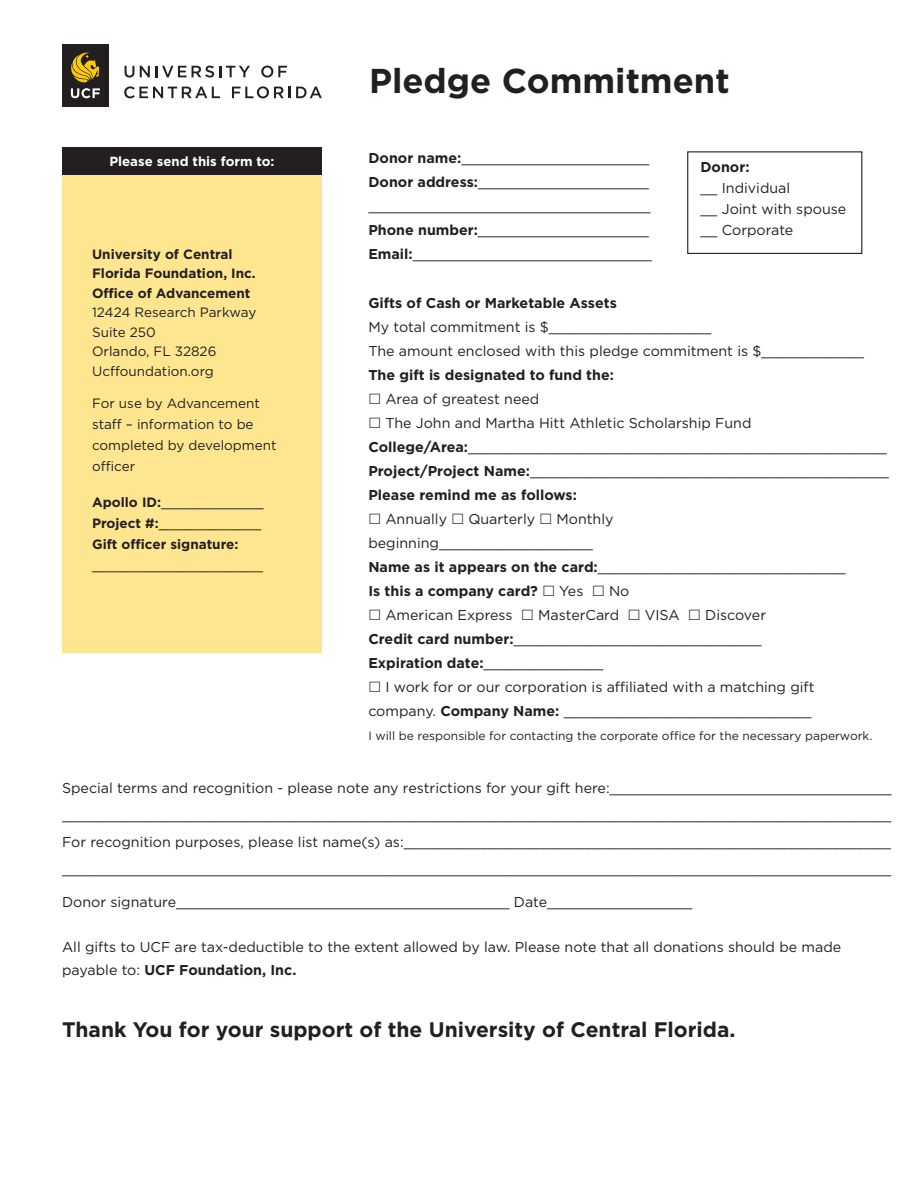
<style>
.page{position:relative;width:918px;height:1188px;background:#fff}
.page>*{position:absolute;margin:0;border:0;box-sizing:border-box;transform-origin:0 0}
.t1{font:700 34.5px "Gotham";color:#231f20}
.t2{font:700 21px "Gotham";color:#231f20}
.t3{font:14.25px/24px "Gotham";color:#231f20}
.t4{font:700 14.25px "Gotham";color:#231f20}
.t5{font:13.5px "Gotham";color:#231f20}
.t6{font:700 13.5px/19.5px "Gotham";color:#231f20}
.t7{font:700 13.2px "Gotham";color:#fff}
.t8{font:12px "Gotham";color:#231f20}
.s1{font-weight:700;font-size:13.5px}
.s2{font-weight:700}
.s3{font-weight:400}
</style>
<div class="page">
<div style="left:62px;top:147px;width:260px;height:506px;background:#fee691"></div>
<div style="left:62px;top:147px;width:260px;height:28px;background:#231f20"></div>
<div style="left:687px;top:151px;width:175px;height:103px;border:1px solid #231f20"></div>
<div style="left:62px;top:44px;width:46px;height:62px;background:#231f20"></div>
<svg style="left:71px;top:88px;width:29px;height:10px"></svg>
<svg style="left:71px;top:52px;width:28px;height:30px"></svg>
<svg style="left:125px;top:66px;width:9px;height:12px"></svg>
<svg style="left:140px;top:66px;width:110px;height:12px"></svg>
<svg style="left:261px;top:66px;width:26px;height:12px"></svg>
<svg style="left:124px;top:86px;width:96px;height:12px"></svg>
<svg style="left:232px;top:86px;width:90px;height:12px"></svg>
<p class="t7" style="left:109px;top:152px;width:167px">Please send this form to:</p>
<p class="t6" style="left:92px;top:244px;width:165px">University of Central<br>Florida Foundation, Inc.</p>
<p class="t6" style="left:92px;top:283px;width:160px">Office of Advancement</p>
<p class="t5" style="left:92px;top:304px;width:166px">12424 Research Parkway</p>
<p class="t5" style="left:92px;top:323px;width:65px">Suite 250</p>
<p class="t5" style="left:92px;top:343px;width:126px">Orlando, FL 32826</p>
<p class="t5" style="left:92px;top:362px;width:123px">Ucffoundation.org</p>
<p class="t5" style="left:92px;top:394px;width:169px">For use by Advancement</p>
<p class="t5" style="left:92px;top:415px;width:163px">staff – information to be</p>
<p class="t5" style="left:92px;top:436px;width:186px">completed by development</p>
<p class="t5" style="left:92px;top:457px;width:45px">officer</p>
<p class="t3" style="left:92px;top:491px;width:173px;line-height:21px"><span class="s1">Apollo ID:</span>____________<br><span class="s1">Project #:</span>____________</p>
<p class="t6" style="left:92px;top:535px;width:148px">Gift officer signature:</p>
<p class="t3" style="left:92px;top:553px;width:173px">____________________</p>
<p class="t1" style="left:369px;top:58px;width:362px">Pledge Commitment</p>
<p class="t3" style="left:368px;top:146px;width:283px"><span class="s2">Donor name:</span>______________________</p>
<p class="t3" style="left:368px;top:170px;width:282px"><span class="s2">Donor address:</span>____________________</p>
<p class="t3" style="left:368px;top:194px;width:284px">_________________________________</p>
<p class="t3" style="left:368px;top:218px;width:282px"><span class="s2">Phone number:</span>____________________</p>
<p class="t3" style="left:368px;top:242px;width:285px"><span class="s2">Email:</span>____________________________</p>
<p class="t4" style="left:700px;top:158px;width:51px">Donor:</p>
<p class="t3" style="left:700px;top:176px;width:91px">__ Individual</p>
<p class="t3" style="left:700px;top:197px;width:147px">__ Joint with spouse</p>
<p class="t3" style="left:700px;top:218px;width:94px">__ Corporate</p>
<p class="t4" style="left:368px;top:294px;width:250px">Gifts of Cash or Marketable Assets</p>
<p class="t3" style="left:368px;top:315px;width:497px">My total commitment is $___________________<br>The amount enclosed with this pledge commitment is $____________</p>
<p class="t4" style="left:368px;top:366px;width:247px">The gift is designated to fund the:</p>
<p class="t3" style="left:385px;top:387px;width:155px">Area of greatest need</p>
<p class="t3" style="left:385px;top:411px;width:368px">The John and Martha Hitt Athletic Scholarship Fund</p>
<p class="t3" style="left:368px;top:435px;width:522px"><span class="s2">College/Area:</span>_________________________________________________<br><span class="s2">Project/Project Name:</span>__________________________________________</p>
<p class="t4" style="left:368px;top:486px;width:210px">Please remind me as follows:</p>
<p class="t3" style="left:385px;top:507px;width:63px">Annually</p>
<p class="t3" style="left:468px;top:507px;width:68px">Quarterly</p>
<p class="t3" style="left:556px;top:507px;width:59px">Monthly</p>
<p class="t3" style="left:368px;top:531px;width:226px">beginning__________________</p>
<p class="t3" style="left:368px;top:555px;width:479px"><span class="s2">Name as it appears on the card:</span>_____________________________</p>
<p class="t4" style="left:368px;top:582px;width:171px">Is this a company card?</p>
<p class="t3" style="left:559px;top:579px;width:26px">Yes</p>
<p class="t3" style="left:609px;top:579px;width:22px">No</p>
<p class="t3" style="left:385px;top:603px;width:129px">American Express</p>
<p class="t3" style="left:538px;top:603px;width:83px">MasterCard</p>
<p class="t3" style="left:645px;top:603px;width:36px">VISA</p>
<p class="t3" style="left:705px;top:603px;width:62px">Discover</p>
<p class="t3" style="left:368px;top:627px;width:395px"><span class="s2">Credit card number:</span>_____________________________</p>
<p class="t4" style="left:368px;top:654px;width:236px">Expiration date:<span class="s3">______________</span></p>
<p class="t3" style="left:368px;top:675px;width:448px;text-align:right">I work for or our corporation is affiliated with a matching gift company. <span class="s2">Company Name:</span> _____________________________</p>
<p class="t8" style="left:368px;top:729px;width:506px">I will be responsible for contacting the corporate office for the necessary paperwork.</p>
<p class="t3" style="left:62px;top:775px;width:831px">Special terms and recognition - please note any restrictions for your gift here:_________________________________</p>
<p class="t3" style="left:62px;top:802px;width:831px">_________________________________________________________________________________________________</p>
<p class="t3" style="left:62px;top:829px;width:831px">For recognition purposes, please list name(s) as:_________________________________________________________</p>
<p class="t3" style="left:62px;top:856px;width:831px">_________________________________________________________________________________________________</p>
<p class="t3" style="left:62px;top:890px;width:632px">Donor signature_______________________________________ Date_________________</p>
<p class="t3" style="left:62px;top:936px;width:781px;line-height:22.5px">All gifts to UCF are tax-deductible to the extent allowed by law. Please note that all donations should be made payable to: <span class="s2">UCF Foundation, Inc.</span></p>
<p class="t2" style="left:62px;top:1016px;width:675px">Thank You for your support of the University of Central Florida.</p>
</div>
